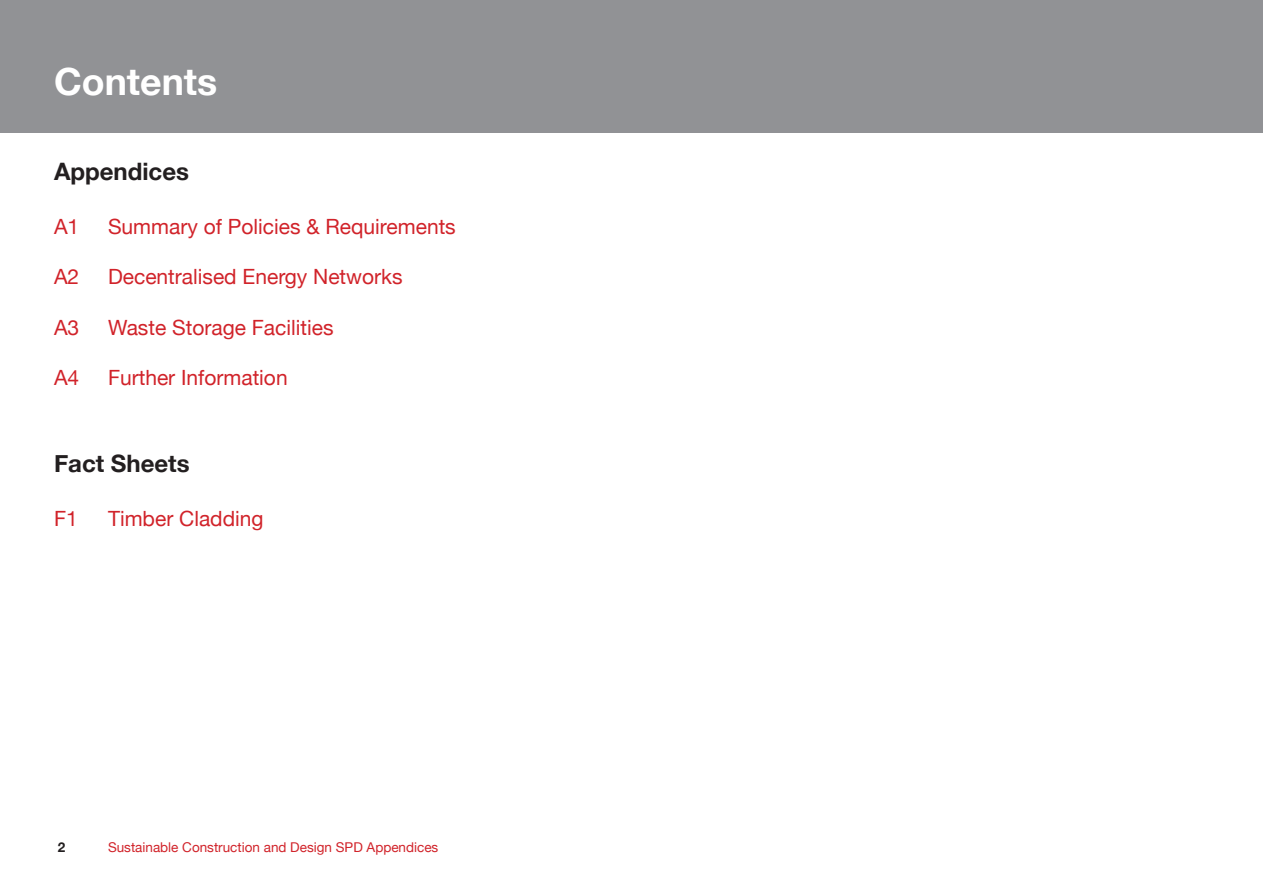
<style>
.page{position:relative;width:1263px;height:893px;background:#fff}
.page>*{position:absolute;margin:0;border:0;box-sizing:border-box;transform-origin:0 0}
.t1{font:700 37.5px "Helvetica Neue";color:#fff}
.t2{font:700 24px "Helvetica Neue";color:#231f20}
.t3{font:21px "Helvetica Neue";color:#d1232a}
.t4{font:13.5px "Helvetica Neue";color:#d1232a}
.t5{font:700 13.5px "Helvetica Neue";color:#231f20}
</style>
<div class="page">
<div style="left:0;top:0;width:1263px;height:133px;background:#919295"></div>
<p class="t1" style="left:54px;top:48px;width:165px">Contents</p>
<p class="t2" style="left:54px;top:150px;width:137px">Appendices</p>
<p class="t3" style="left:54px;top:209px;width:27px">A1</p>
<p class="t3" style="left:108px;top:209px;width:349px">Summary of Policies &amp; Requirements</p>
<p class="t3" style="left:54px;top:259px;width:27px">A2</p>
<p class="t3" style="left:108px;top:259px;width:296px">Decentralised Energy Networks</p>
<p class="t3" style="left:54px;top:309px;width:27px">A3</p>
<p class="t3" style="left:108px;top:309px;width:227px">Waste Storage Facilities</p>
<p class="t3" style="left:54px;top:360px;width:27px">A4</p>
<p class="t3" style="left:108px;top:360px;width:181px">Further Information</p>
<p class="t2" style="left:54px;top:441px;width:137px">Fact Sheets</p>
<p class="t3" style="left:54px;top:500px;width:25px">F1</p>
<p class="t3" style="left:108px;top:500px;width:157px">Timber Cladding</p>
<p class="t5" style="left:58px;top:835px;width:9px">2</p>
<p class="t4" style="left:108px;top:836px;width:332px">Sustainable Construction and Design SPD Appendices</p>
</div>
